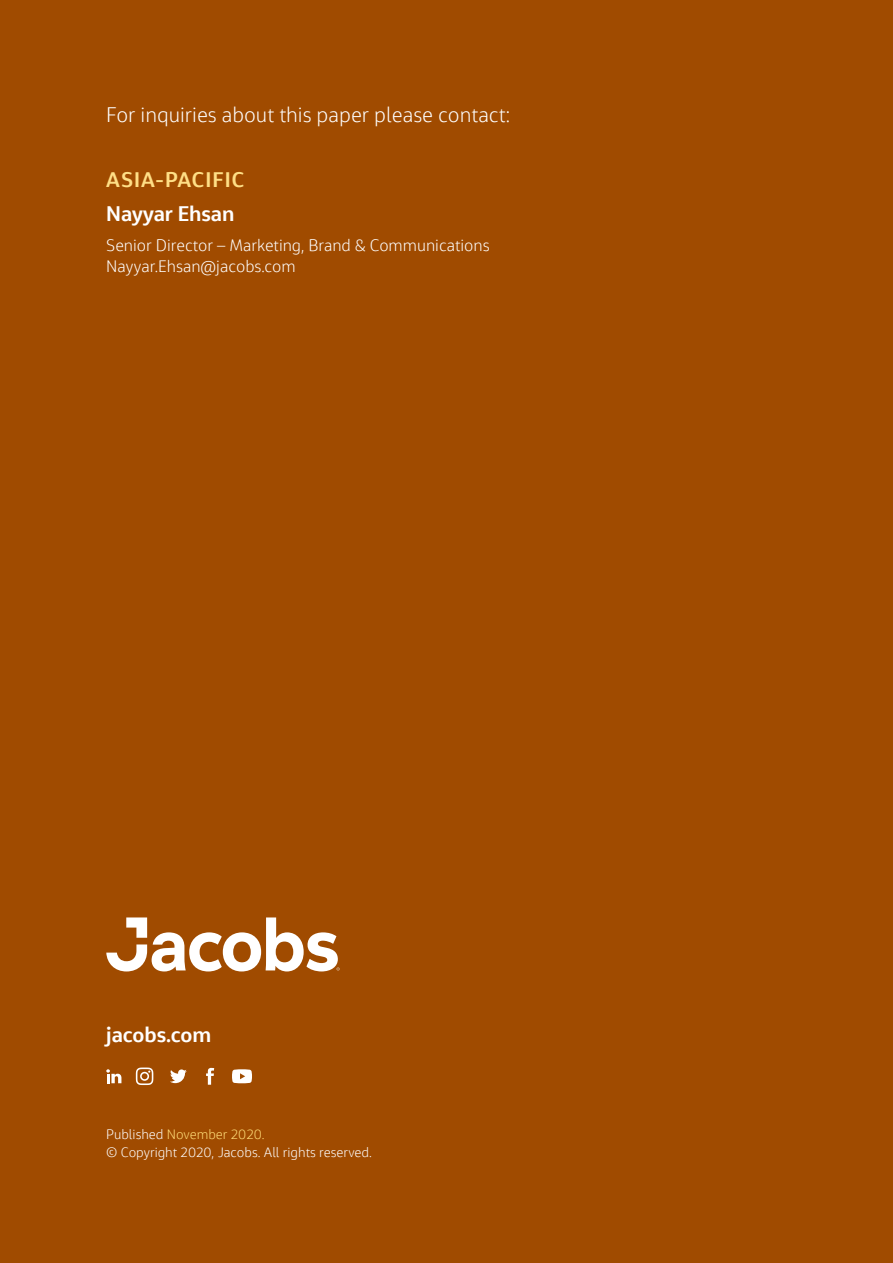
<style>
.page{position:relative;width:893px;height:1263px;background:#a04b00}
.page>*{position:absolute;margin:0;border:0;box-sizing:border-box;transform-origin:0 0}
.t1{font:300 21px "Jacobs Chronos";color:#fff}
.t2{font:700 21px "Jacobs Chronos";color:#fff}
.H2_21pt{font:700 21px "Jacobs Chronos";letter-spacing:.05em;color:#ffdf86}
.t3{font:300 16.5px/21px "Jacobs Chronos";color:#fff}
.t4{font:300 13.5px/18px "Jacobs Chronos";color:#fff}
.s1{color:#ffdc78}
</style>
<div class="page">
<svg style="left:136px;top:1067px;width:17px;height:18px"></svg>
<svg style="left:170px;top:1069px;width:17px;height:14px"></svg>
<svg style="left:206px;top:1068px;width:8px;height:17px"></svg>
<svg style="left:106px;top:1069px;width:15px;height:14px"></svg>
<svg style="left:232px;top:1069px;width:20px;height:14px"></svg>
<svg style="left:106px;top:917px;width:234px;height:54px"></svg>
<p class="t1" style="left:106px;top:102px;width:405px">For inquiries about this paper please contact:</p>
<p class="H2_21pt" style="left:106px;top:166px;width:139px">ASIA-PACIFIC</p>
<p class="t2" style="left:106px;top:200px;width:130px">Nayyar Ehsan</p>
<p class="t3" style="left:106px;top:235px;width:385px">Senior Director – Marketing, Brand &amp; Communications<br>Nayyar.Ehsan@jacobs.com</p>
<p class="t2" style="left:106px;top:1021px;width:106px">jacobs.com</p>
<p class="t4" style="left:106px;top:1125px;width:267px">Published <span class="s1">November 2020.<br></span>© Copyright 2020, Jacobs. All rights reserved.</p>
</div>
